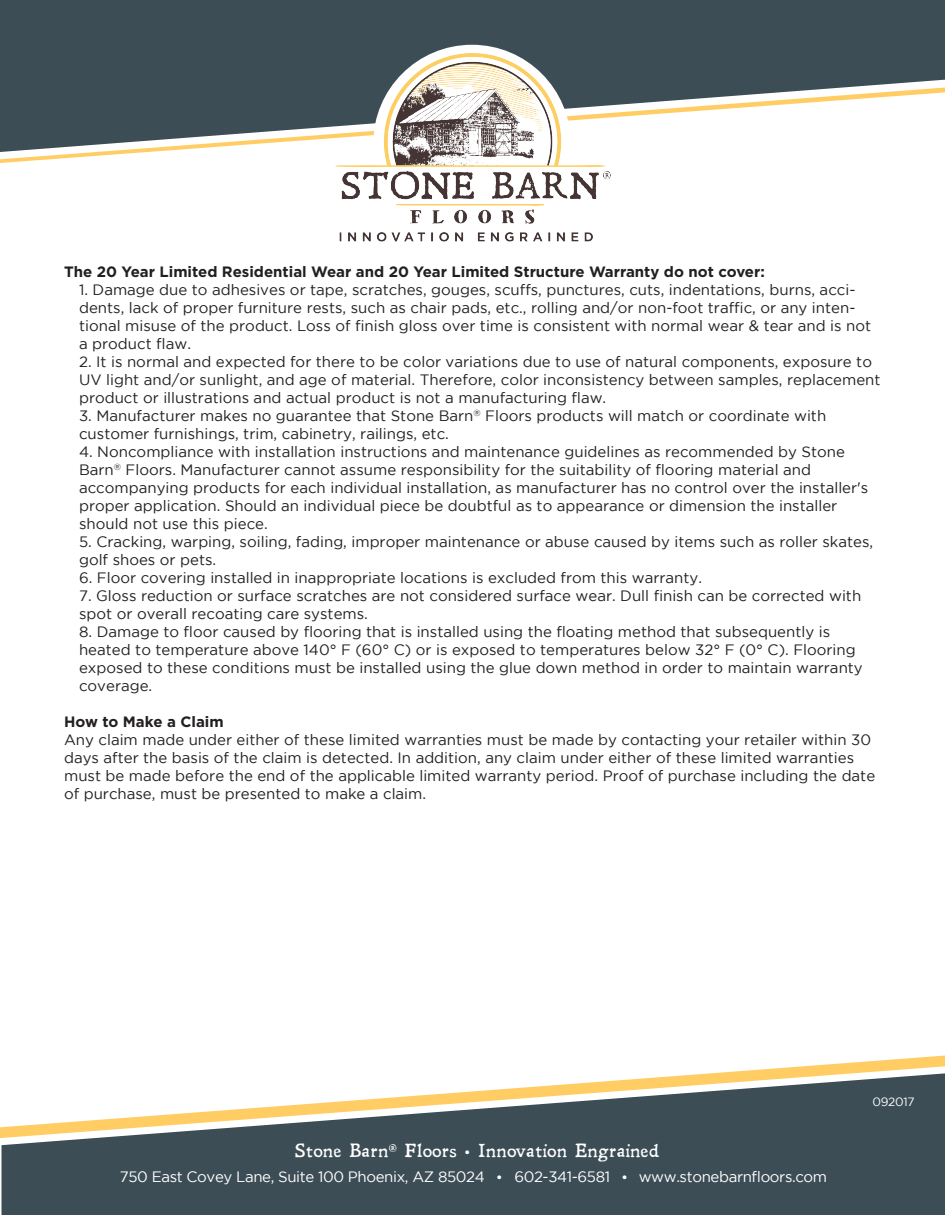
<style>
.page{position:relative;width:945px;height:1215px;background:#fff}
.page>*{position:absolute;margin:0;border:0;box-sizing:border-box;transform-origin:0 0}
.t1{font:18px "Leander";color:#fff}
.t2{font:15px/18px "Gotham";color:#231f20}
.t3{font:700 15px "Gotham";color:#231f20}
.t4{font:15px "Gotham";letter-spacing:-.025em;color:#fff}
.t5{font:12px "Gotham";letter-spacing:-.025em;color:#fff}
.s1{font-family:"Myriad Pro"}
.s2{font-family:"Myriad Pro";font-size:18px}
</style>
<div class="page">
<div style="left:1px;top:1138px;width:944px;height:77px;background:#3c4d55"></div>
<svg style="left:0;top:1056px;width:945px;height:82px"></svg>
<div style="left:0;top:0;width:945px;height:88px;background:#3c4d55"></div>
<svg style="left:0;top:88px;width:945px;height:75px"></svg>
<img style="left:336px;top:45px;width:274px;height:197px">
<p class="t3" style="left:64px;top:263px;width:702px">The 20 Year Limited Residential Wear and 20 Year Limited Structure Warranty do not cover:</p>
<p class="t2" style="left:79px;top:280px;width:794px">1. Damage due to adhesives or tape, scratches, gouges, scuffs, punctures, cuts, indentations, burns, acci&shy;dents, lack of proper furniture rests, such as chair pads, etc., rolling and/or non-foot traffic, or any inten&shy;tional misuse of the product. Loss of finish gloss over time is consistent with normal wear &amp; tear and is not a product flaw.</p>
<p class="t2" style="left:79px;top:352px;width:803px">2. It is normal and expected for there to be color variations due to use of natural components, exposure to<br>UV light and/or sunlight, and age of material. Therefore, color inconsistency between samples, replacement product or illustrations and actual product is not a manufacturing flaw.</p>
<p class="t2" style="left:79px;top:406px;width:749px">3. Manufacturer makes no guarantee that Stone Barn<sup>®</sup> Floors products will match or coordinate with customer furnishings, trim, cabinetry, railings, etc.</p>
<p class="t2" style="left:79px;top:442px;width:791px">4. Noncompliance with installation instructions and maintenance guidelines as recommended by Stone Barn<sup>®</sup> Floors. Manufacturer cannot assume responsibility for the suitability of flooring material and accompanying products for each individual installation, as manufacturer has no control over the installer's proper application. Should an individual piece be doubtful as to appearance or dimension the installer should not use this piece.</p>
<p class="t2" style="left:79px;top:532px;width:796px">5. Cracking, warping, soiling, fading, improper maintenance or abuse caused by items such as roller skates, golf shoes or pets.</p>
<p class="t2" style="left:79px;top:568px;width:625px">6. Floor covering installed in inappropriate locations is excluded from this warranty.</p>
<p class="t2" style="left:79px;top:586px;width:784px">7. Gloss reduction or surface scratches are not considered surface wear. Dull finish can be corrected with spot or overall recoating care systems.</p>
<p class="t2" style="left:79px;top:622px;width:785px">8. Damage to floor caused by flooring that is installed using the floating method that subsequently is heated to temperature above 140° F (60° C) or is exposed to temperatures below 32° F (0° C). Flooring exposed to these conditions must be installed using the glue down method in order to maintain warranty coverage.</p>
<p class="t3" style="left:64px;top:713px;width:161px">How to Make a Claim</p>
<p class="t2" style="left:64px;top:730px;width:813px">Any claim made under either of these limited warranties must be made by contacting your retailer within 30 days after the basis of the claim is detected. In addition, any claim under either of these limited warranties must be made before the end of the applicable limited warranty period. Proof of purchase including the date of purchase, must be presented to make a claim.</p>
<p class="t1" style="left:295px;top:1139px;width:366px">Stone Barn<sup>®</sup> Floors <span class="s1">•</span> Innovation Engrained</p>
<p class="t4" style="left:120px;top:1169px;width:709px">750 East Covey Lane, Suite 100 Phoenix, AZ 85024 <span class="s2">•</span> 602-341-6581 <span class="s2">•</span> www.stonebarnfloors.com</p>
<p class="t5" style="left:873px;top:1095px;width:44px">092017</p>
</div>
